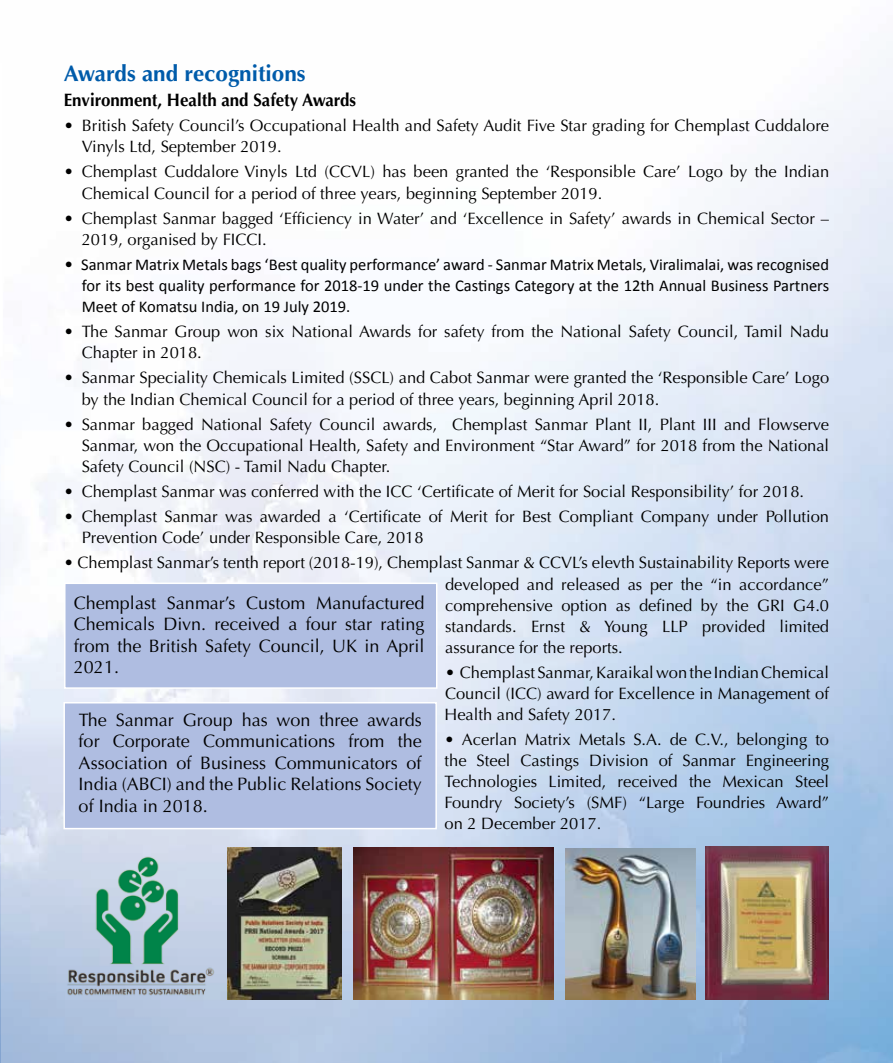
<style>
.page{position:relative;width:893px;height:1063px;background:#fff}
.page>*{position:absolute;margin:0;border:0;box-sizing:border-box;transform-origin:0 0}
.t1{font:700 22.5px "Optima";color:#005baa}
.t2{font:18px/21.6px "Optima";color:#000;text-align:justify}
.t3{font:700 18px "Optima";color:#000;scale:.94 1}
.t4{font:16.5px/21px "Optima";color:#000}
.t5{font:16.5px/21px "Calibri";color:#000;text-align:justify}
.s1{font-family:"Optima"}
</style>
<div class="page">
<img style="left:0;top:58px;width:893px;height:1005px">
<svg style="left:0;top:62px;width:3px;height:295px"></svg>
<img style="left:353px;top:848px;width:200px;height:151px">
<img style="left:64px;top:848px;width:152px;height:151px">
<img style="left:565px;top:848px;width:130px;height:151px">
<div style="left:64px;top:583px;width:373px;height:106px;background:#afbde1;border:2px solid #fff"></div>
<div style="left:63px;top:702px;width:374px;height:127px;background:#afbde1;border:2px solid #fff"></div>
<img style="left:227px;top:847px;width:114px;height:152px">
<img style="left:705px;top:847px;width:124px;height:152px">
<h1 class="t1" style="left:64px;top:60px;width:243px">Awards and recognitions</h1>
<p class="t3" style="left:64px;top:89px;width:313px">Environment, Health and Safety Awards</p>
<p class="t4" style="left:82px;top:115px;width:749px;text-indent:-18px">• British Safety Council’s Occupational Health and Safety Audit Five Star grading for Chemplast Cuddalore<br>Vinyls Ltd, September 2019.</p>
<p class="t4" style="left:82px;top:162px;width:749px;text-indent:-18px">• Chemplast Cuddalore Vinyls Ltd (CCVL) has been granted the ‘Responsible Care’ Logo by the Indian<br>Chemical Council for a period of three years, beginning September 2019.</p>
<p class="t4" style="left:82px;top:208px;width:749px;text-indent:-18px">• Chemplast Sanmar bagged ‘Efficiency in Water’ and ‘Excellence in Safety’ awards in Chemical Sector –<br>2019, organised by FICCI.</p>
<p class="t5" style="left:82px;top:253px;width:749px;text-indent:-18px"><span class="s1">•</span> Sanmar Matrix Metals bags ‘Best quality performance’ award - Sanmar Matrix Metals, Viralimalai, was recognised for its best quality performance for 2018-19 under the Castings Category at the 12th Annual Business Partners Meet of Komatsu India, on 19 July 2019.</p>
<p class="t4" style="left:82px;top:321px;width:749px;text-indent:-18px">• The Sanmar Group won six National Awards for safety from the National Safety Council, Tamil Nadu<br>Chapter in 2018.</p>
<p class="t4" style="left:82px;top:368px;width:749px;text-indent:-18px">• Sanmar Speciality Chemicals Limited (SSCL) and Cabot Sanmar were granted the ‘Responsible Care’ Logo by the Indian Chemical Council for a period of three years, beginning April 2018.</p>
<p class="t4" style="left:82px;top:414px;width:749px;text-align:justify;text-indent:-18px">• Sanmar bagged National Safety Council awards, Chemplast Sanmar Plant II, Plant III and Flowserve Sanmar, won the Occupational Health, Safety and Environment “Star Award” for 2018 from the National Safety Council (NSC) - Tamil Nadu Chapter.</p>
<p class="t4" style="left:64px;top:481px;width:742px">• Chemplast Sanmar was conferred with the ICC ‘Certificate of Merit for Social Responsibility’ for 2018.</p>
<p class="t4" style="left:82px;top:506px;width:749px;text-indent:-18px">• Chemplast Sanmar was awarded a ‘Certificate of Merit for Best Compliant Company under Pollution<br>Prevention Code’ under Responsible Care, 2018</p>
<p class="t4" style="left:445px;top:553px;width:385px;text-align:justify;text-indent:-381px">• Chemplast Sanmar’s tenth report (2018-19), Chemplast Sanmar &amp; CCVL’s elevth Sustainability Reports were developed and released as per the “in accordance” comprehensive option as defined by the GRI G4.0 standards. Ernst &amp; Young LLP provided limited assurance for the reports.</p>
<p class="t4" style="left:445px;top:662px;width:386px;text-align:justify">• Chemplast Sanmar, Karaikal won the Indian Chemical Council (ICC) award for Excellence in Management of Health and Safety 2017.</p>
<p class="t4" style="left:445px;top:729px;width:386px;text-align:justify">• Acerlan Matrix Metals S.A. de C.V., belonging to the Steel Castings Division of Sanmar Engineering Technologies Limited, received the Mexican Steel Foundry Society’s (SMF) “Large Foundries Award” on 2 December 2017.</p>
<p class="t2" style="left:74px;top:592px;width:352px">Chemplast Sanmar’s Custom Manufactured Chemicals Divn. received a four star rating from the British Safety Council, UK in April 2021.</p>
<p class="t2" style="left:79px;top:709px;width:345px">The Sanmar Group has won three awards for Corporate Communications from the Association of Business Communicators of India (ABCI) and the Public Relations Society of India in 2018.</p>
</div>
